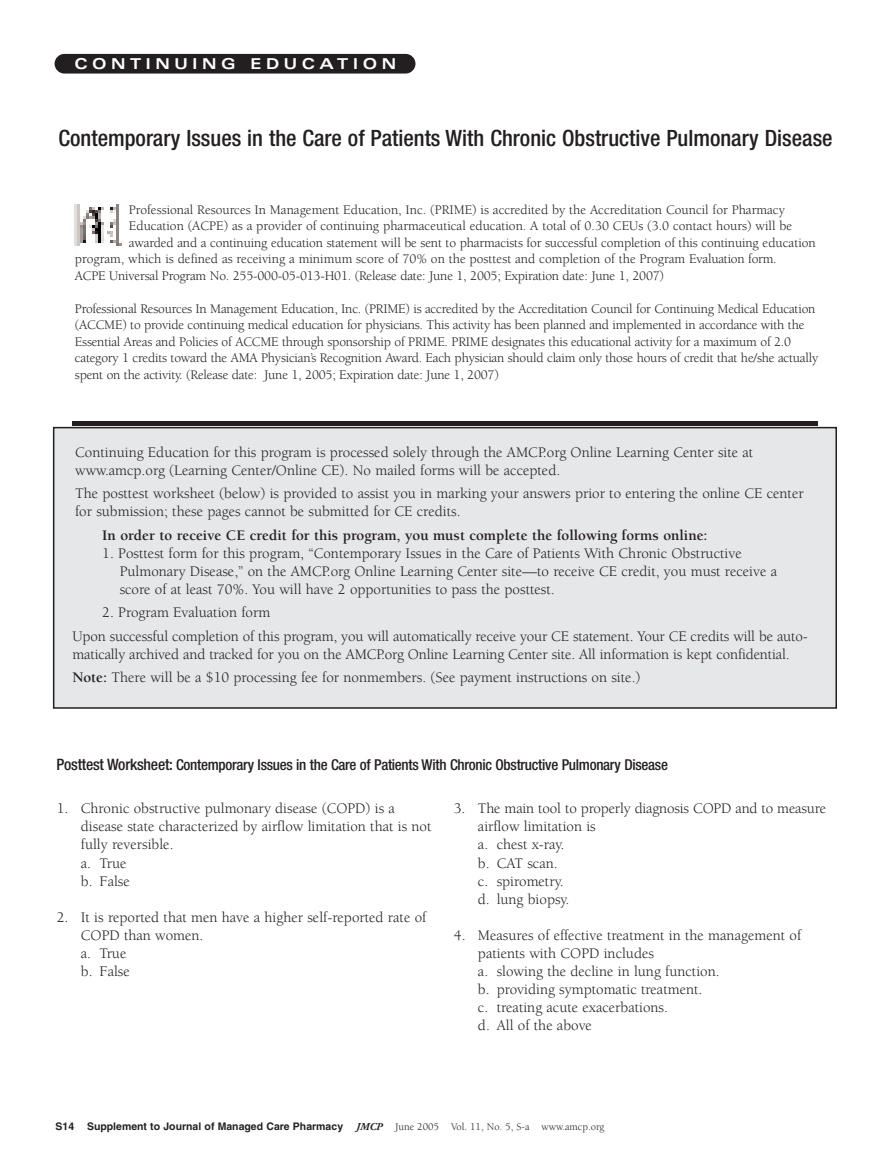
<style>
.page{position:relative;width:891px;height:1175px;background:#fff}
.page>*{position:absolute;margin:0;border:0;box-sizing:border-box;transform-origin:0 0}
.t1{font:500 condensed 22.5px "Helvetica Neue";color:#231f20}
.t2{font:15px/18px "Berkeley";color:#231f20}
.t3{font:500 condensed 15px "Helvetica Neue";letter-spacing:-.02em;color:#231f20}
.t4{font:700 15px "Berkeley";color:#231f20}
.t5{font:700 expanded 15px "Univers";letter-spacing:.295em;color:#fff}
.t6{font:13.5px/16.5px "Berkeley";letter-spacing:-.015em;color:#231f20}
.t7{font:700 10.5px "Helvetica";color:#231f20}
.s1{font-weight:700}
.s2{font-size:15.75px}
.s3{font-family:"Adobe Garamond";font-style:italic}
.s4{font-family:"Berkeley";font-weight:400}
</style>
<div class="page">
<div style="left:55px;top:54px;width:360px;height:20px;background:#231f20;border-radius:10px"></div>
<div style="left:54px;top:427px;width:782px;height:281px;background:#e6e7e9"></div>
<div style="left:53px;top:427px;width:784px;height:281px;border:2px solid #231f20"></div>
<div style="left:72px;top:421px;width:746px;height:5px;background:#231f20"></div>
<img style="left:74px;top:204px;width:48px;height:42px">
<p class="t5" style="left:75px;top:58px;width:323px">CONTINUING EDUCATION</p>
<h1 class="t1" style="left:59px;top:129px;width:776px">Contemporary Issues in the Care of Patients With Chronic Obstructive Pulmonary Disease</h1>
<p class="t6" style="left:129px;top:202px;width:658px">Professional Resources In Management Education, Inc. (PRIME) is accredited by the Accreditation Council for Pharmacy</p>
<p class="t6" style="left:129px;top:219px;width:665px">Education (ACPE) as a provider of continuing pharmaceutical education. A total of 0.30 CEUs (3.0 contact hours) will be</p>
<p class="t6" style="left:129px;top:235px;width:688px">awarded and a continuing education statement will be sent to pharmacists for successful completion of this continuing education</p>
<p class="t6" style="left:75px;top:252px;width:703px">program, which is defined as receiving a minimum score of 70% on the posttest and completion of the Program Evaluation form.</p>
<p class="t6" style="left:75px;top:268px;width:591px">ACPE Universal Program No. 255-000-05-013-H01. (Release date: June 1, 2005; Expiration date: June 1, 2007)</p>
<p class="t6" style="left:75px;top:301px;width:745px">Professional Resources In Management Education, Inc. (PRIME) is accredited by the Accreditation Council for Continuing Medical Education (ACCME) to provide continuing medical education for physicians. This activity has been planned and implemented in accordance with the Essential Areas and Policies of ACCME through sponsorship of PRIME. PRIME designates this educational activity for a maximum of 2.0 category 1 credits toward the AMA Physician’s Recognition Award. Each physician should claim only those hours of credit that he/she actually spent on the activity. (Release date: June 1, 2005; Expiration date: June 1, 2007)</p>
<p class="t2" style="left:75px;top:444px;width:680px">Continuing Education for this program is processed solely through the AMCP.org Online Learning Center site at www.amcp.org (Learning Center/Online CE). No mailed forms will be accepted.</p>
<p class="t2" style="left:75px;top:486px;width:730px">The posttest worksheet (below) is provided to assist you in marking your answers prior to entering the online CE center for submission; these pages cannot be submitted for CE credits.</p>
<p class="t4" style="left:102px;top:529px;width:607px">In order to receive CE credit for this program, you must complete the following forms online:</p>
<p class="t2" style="left:120px;top:545px;width:659px;text-indent:-17px">1. Posttest form for this program, “Contemporary Issues in the Care of Patients With Chronic Obstructive<br>Pulmonary Disease,” on the AMCP.org Online Learning Center site—to receive CE credit, you must receive a score of at least 70%. You will have 2 opportunities to pass the posttest.</p>
<p class="t2" style="left:72px;top:602px;width:737px;line-height:23.4px;text-indent:30px">2. Program Evaluation form<br>Upon successful completion of this program, you will automatically receive your CE statement. Your CE credits will be auto-</p>
<p class="t2" style="left:72px;top:643px;width:719px;line-height:23.4px">matically archived and tracked for you on the AMCP.org Online Learning Center site. All information is kept confidential.<br><span class="s1">Note:</span> There will be a $10 processing fee for nonmembers. (See payment instructions on site.)</p>
<p class="t3" style="left:57px;top:759px;width:613px"><span class="s2">Posttest Worksheet:</span> Contemporary Issues in the Care of Patients With Chronic Obstructive Pulmonary Disease</p>
<p class="t2" style="left:81px;top:801px;width:352px;text-indent:-24px">1. Chronic obstructive pulmonary disease (COPD) is a disease state characterized by airflow limitation that is not fully reversible.<br>a. True<br>b. False</p>
<p class="t2" style="left:81px;top:909px;width:347px;text-indent:-24px">2. It is reported that men have a higher self-reported rate of<br>COPD than women.<br>a. True<br>b. False</p>
<p class="t2" style="left:478px;top:801px;width:350px;text-indent:-24px">3. The main tool to properly diagnosis COPD and to measure airflow limitation is<br>a. chest x-ray.<br>b. CAT scan.<br>c. spirometry.<br>d. lung biopsy.</p>
<p class="t2" style="left:478px;top:927px;width:325px;text-indent:-24px">4. Measures of effective treatment in the management of patients with COPD includes<br>a. slowing the decline in lung function.<br>b. providing symptomatic treatment.<br>c. treating acute exacerbations.<br>d. All of the above</p>
<p class="t7" style="left:56px;top:1122px;width:550px">S14 Supplement to Journal of Managed Care Pharmacy <span class="s3">JMCP</span> <span class="s4">June 2005 Vol. 11, No. 5, S-a www.amcp.org</span></p>
</div>
